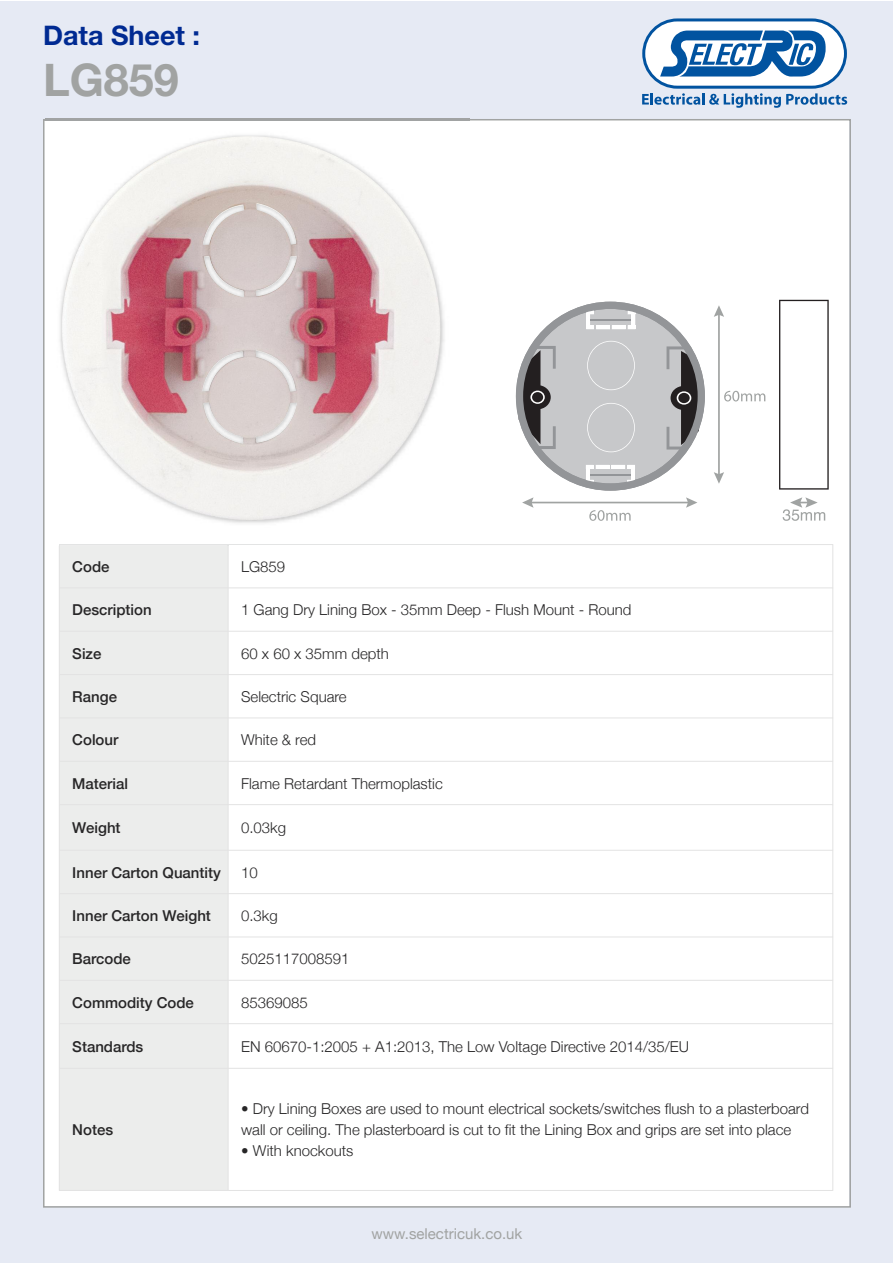
<style>
.page{position:relative;width:893px;height:1263px;background:#fff}
.page>*{position:absolute;margin:0;border:0;box-sizing:border-box;transform-origin:0 0}
.t1{font:700 45px "Helvetica Neue";color:#a1a3a2}
.t2{font:700 27px "Helvetica Neue";color:#002a92}
.t3{font:300 15px/21.3px "Helvetica Neue";color:#272627}
.t4{font:500 15px "Helvetica Neue";color:#272627}
.t5{font:15px "Helvetica Neue";color:#a1a3a2}
</style>
<div class="page">
<div style="left:0;top:1px;width:893px;height:1262px;background:#e6eaf4"></div>
<div style="left:45px;top:120px;width:804px;height:1086px;background:#fff"></div>
<svg style="left:642px;top:18px;width:205px;height:90px"></svg>
<div style="left:59px;top:544px;width:169px;height:44px;background:#ecedec"></div>
<div style="left:59px;top:588px;width:169px;height:43px;background:#ecedec"></div>
<div style="left:59px;top:631px;width:169px;height:44px;background:#ecedec"></div>
<div style="left:59px;top:675px;width:169px;height:43px;background:#ecedec"></div>
<div style="left:59px;top:718px;width:169px;height:43px;background:#ecedec"></div>
<div style="left:59px;top:761px;width:169px;height:44px;background:#ecedec"></div>
<div style="left:59px;top:805px;width:169px;height:45px;background:#ecedec"></div>
<div style="left:59px;top:850px;width:169px;height:44px;background:#ecedec"></div>
<div style="left:59px;top:894px;width:169px;height:43px;background:#ecedec"></div>
<div style="left:59px;top:937px;width:169px;height:43px;background:#ecedec"></div>
<div style="left:59px;top:980px;width:169px;height:44px;background:#ecedec"></div>
<div style="left:59px;top:1024px;width:169px;height:44px;background:#ecedec"></div>
<div style="left:59px;top:1068px;width:169px;height:123px;background:#ecedec"></div>
<hr style="left:59px;top:544px;width:1px;height:647px;background:#e3e3e3">
<hr style="left:228px;top:544px;width:1px;height:647px;background:#e3e3e3">
<hr style="left:832px;top:544px;width:1px;height:647px;background:#e3e3e3">
<hr style="left:59px;top:544px;width:774px;height:1px;background:#e3e3e3">
<hr style="left:59px;top:588px;width:774px;height:1px;background:#e3e3e3">
<hr style="left:59px;top:631px;width:774px;height:1px;background:#e3e3e3">
<hr style="left:59px;top:674px;width:774px;height:1px;background:#e3e3e3">
<hr style="left:59px;top:718px;width:774px;height:1px;background:#e3e3e3">
<hr style="left:59px;top:761px;width:774px;height:1px;background:#e3e3e3">
<hr style="left:59px;top:804px;width:774px;height:1px;background:#e3e3e3">
<hr style="left:59px;top:850px;width:774px;height:1px;background:#e3e3e3">
<hr style="left:59px;top:893px;width:774px;height:1px;background:#e3e3e3">
<hr style="left:59px;top:937px;width:774px;height:1px;background:#e3e3e3">
<hr style="left:59px;top:980px;width:774px;height:1px;background:#e3e3e3">
<hr style="left:59px;top:1023px;width:774px;height:1px;background:#e3e3e3">
<hr style="left:59px;top:1068px;width:774px;height:1px;background:#e3e3e3">
<hr style="left:59px;top:1190px;width:774px;height:1px;background:#e3e3e3">
<svg style="left:779px;top:300px;width:50px;height:190px"></svg>
<svg style="left:783px;top:497px;width:42px;height:24px"></svg>
<svg style="left:516px;top:302px;width:189px;height:189px"></svg>
<svg style="left:522px;top:497px;width:175px;height:24px"></svg>
<svg style="left:714px;top:305px;width:51px;height:179px"></svg>
<img style="left:45px;top:118px;width:425px;height:405px">
<img style="left:45px;top:119px;width:425px;height:1px">
<img style="left:61px;top:136px;width:380px;height:384px">
<h2 class="t2" style="left:43px;top:18px;width:159px">Data Sheet :</h2>
<h1 class="t1" style="left:43px;top:52px;width:137px">LG859</h1>
<p class="t4" style="left:72px;top:557px;width:39px">Code</p>
<p class="t3" style="left:241px;top:555px;width:46px">LG859</p>
<p class="t4" style="left:72px;top:601px;width:81px">Description</p>
<p class="t3" style="left:241px;top:599px;width:392px">1 Gang Dry Lining Box - 35mm Deep - Flush Mount - Round</p>
<p class="t4" style="left:72px;top:644px;width:31px">Size</p>
<p class="t3" style="left:241px;top:642px;width:149px">60 x 60 x 35mm depth</p>
<p class="t4" style="left:72px;top:687px;width:46px">Range</p>
<p class="t3" style="left:241px;top:686px;width:107px">Selectric Square</p>
<p class="t4" style="left:72px;top:731px;width:48px">Colour</p>
<p class="t3" style="left:241px;top:729px;width:77px">White &amp; red</p>
<p class="t4" style="left:72px;top:774px;width:57px">Material</p>
<p class="t3" style="left:241px;top:772px;width:203px">Flame Retardant Thermoplastic</p>
<p class="t4" style="left:72px;top:818px;width:50px">Weight</p>
<p class="t3" style="left:241px;top:817px;width:47px">0.03kg</p>
<p class="t4" style="left:72px;top:863px;width:150px">Inner Carton Quantity</p>
<p class="t3" style="left:241px;top:861px;width:18px">10</p>
<p class="t4" style="left:72px;top:906px;width:140px">Inner Carton Weight</p>
<p class="t3" style="left:241px;top:905px;width:38px">0.3kg</p>
<p class="t4" style="left:72px;top:950px;width:60px">Barcode</p>
<p class="t3" style="left:241px;top:948px;width:110px">5025117008591</p>
<p class="t4" style="left:72px;top:993px;width:123px">Commodity Code</p>
<p class="t3" style="left:241px;top:991px;width:68px">85369085</p>
<p class="t4" style="left:72px;top:1037px;width:73px">Standards</p>
<p class="t3" style="left:241px;top:1035px;width:449px">EN 60670-1:2005 + A1:2013, The Low Voltage Directive 2014/35/EU</p>
<p class="t4" style="left:72px;top:1120px;width:42px">Notes</p>
<p class="t3" style="left:241px;top:1097px;width:569px">• Dry Lining Boxes are used to mount electrical sockets/switches flush to a plasterboard wall or ceiling. The plasterboard is cut to fit the Lining Box and grips are set into place</p>
<p class="t3" style="left:241px;top:1140px;width:114px">• With knockouts</p>
<p class="t5" style="left:372px;top:1225px;width:152px">www.selectricuk.co.uk</p>
</div>
